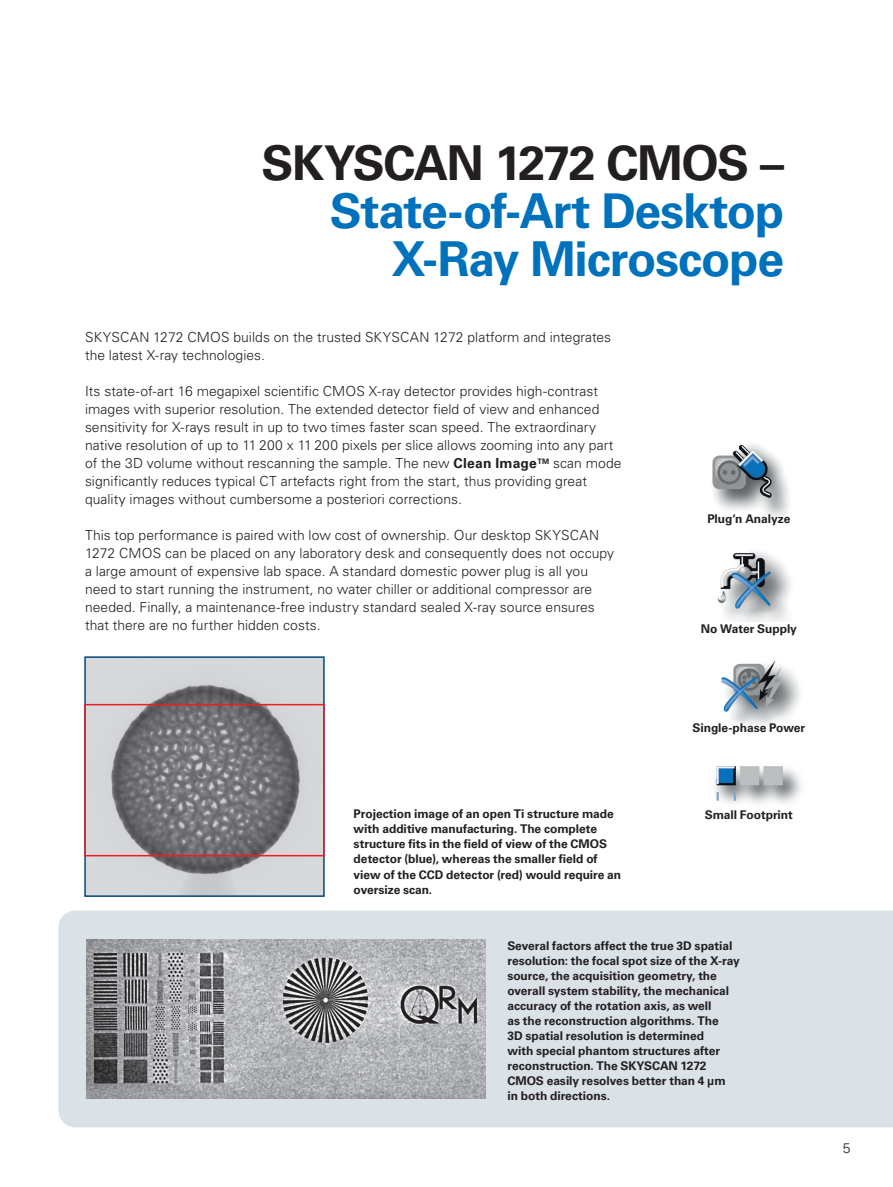
<style>
.page{position:relative;width:893px;height:1187px;background:#fff}
.page>*{position:absolute;margin:0;border:0;box-sizing:border-box;transform-origin:0 0}
.Headline_linksbündig{font:700 48px/48px "Univers LT Std";letter-spacing:-.025em;color:#0072bc;text-align:right}
.Body{font:300 13.8px/18px "Univers LT Std";letter-spacing:.005em;color:#231f20}
.Caption_fett_schwarz{font:700 12px/15px "Univers LT Std";letter-spacing:-.005em;color:#231f20}
.s1{color:#231f20}
.s2{font-weight:700}
</style>
<div class="page">
<div style="left:58px;top:910px;width:835px;height:217px;background:#dae2e7"></div>
<img style="left:87px;top:939px;width:398px;height:158px">
<img style="left:721px;top:660px;width:79px;height:66px">
<img style="left:715px;top:766px;width:86px;height:38px">
<img style="left:718px;top:551px;width:73px;height:70px">
<img style="left:712px;top:444px;width:77px;height:71px">
<img style="left:87px;top:659px;width:235px;height:234px">
<div style="left:84px;top:656px;width:241px;height:240px;border:2px solid #004a7f"></div>
<div style="left:84px;top:703px;width:241px;height:153px;border:2px solid #ee1d23"></div>
<p class="Headline_linksbündig" style="left:261px;top:139px;width:524px"><span class="s1">SKYSCAN 1272 CMOS –<br></span>State-of-Art Desktop<br>X-Ray Microscope</p>
<p class="Body" style="left:85px;top:328px;width:528px">SKYSCAN 1272 CMOS builds on the trusted SKYSCAN 1272 platform and integrates the latest X-ray technologies.</p>
<p class="Body" style="left:85px;top:382px;width:538px">Its state-of-art 16 megapixel scientific CMOS X-ray detector provides high-contrast images with superior resolution. The extended detector field of view and enhanced sensitivity for X-rays result in up to two times faster scan speed. The extraordinary native resolution of up to 11 200 x 11 200 pixels per slice allows zooming into any part of the 3D volume without rescanning the sample. The new <span class="s2">Clean Image</span><sup>TM</sup> scan mode significantly reduces typical CT artefacts right from the start, thus providing great quality images without cumbersome a posteriori corrections.</p>
<p class="Body" style="left:85px;top:526px;width:531px">This top performance is paired with low cost of ownership. Our desktop SKYSCAN 1272 CMOS can be placed on any laboratory desk and consequently does not occupy a large amount of expensive lab space. A standard domestic power plug is all you need to start running the instrument, no water chiller or additional compressor are needed. Finally, a maintenance-free industry standard sealed X-ray source ensures that there are no further hidden costs.</p>
<p class="Caption_fett_schwarz" style="left:354px;top:806px;width:269px">Projection image of an open Ti structure made with additive manufacturing. The complete structure fits in the field of view of the CMOS detector (blue), whereas the smaller field of view of the CCD detector (red) would require an oversize scan.</p>
<p class="Caption_fett_schwarz" style="left:707px;top:511px;width:85px">Plug‘n Analyze</p>
<p class="Caption_fett_schwarz" style="left:701px;top:621px;width:98px">No Water Supply</p>
<p class="Caption_fett_schwarz" style="left:693px;top:720px;width:114px">Single-phase Power</p>
<p class="Caption_fett_schwarz" style="left:705px;top:807px;width:90px">Small Footprint</p>
<p class="Caption_fett_schwarz" style="left:507px;top:938px;width:234px">Several factors affect the true 3D spatial resolution: the focal spot size of the X-ray source, the acquisition geometry, the overall system stability, the mechanical accuracy of the rotation axis, as well<br>as the reconstruction algorithms. The<br>3D spatial resolution is determined<br>with special phantom structures after reconstruction. The SKYSCAN 1272<br>CMOS easily resolves better than 4 µm<br>in both directions.</p>
<p class="Body" style="left:843px;top:1138px;width:9px">5</p>
</div>
